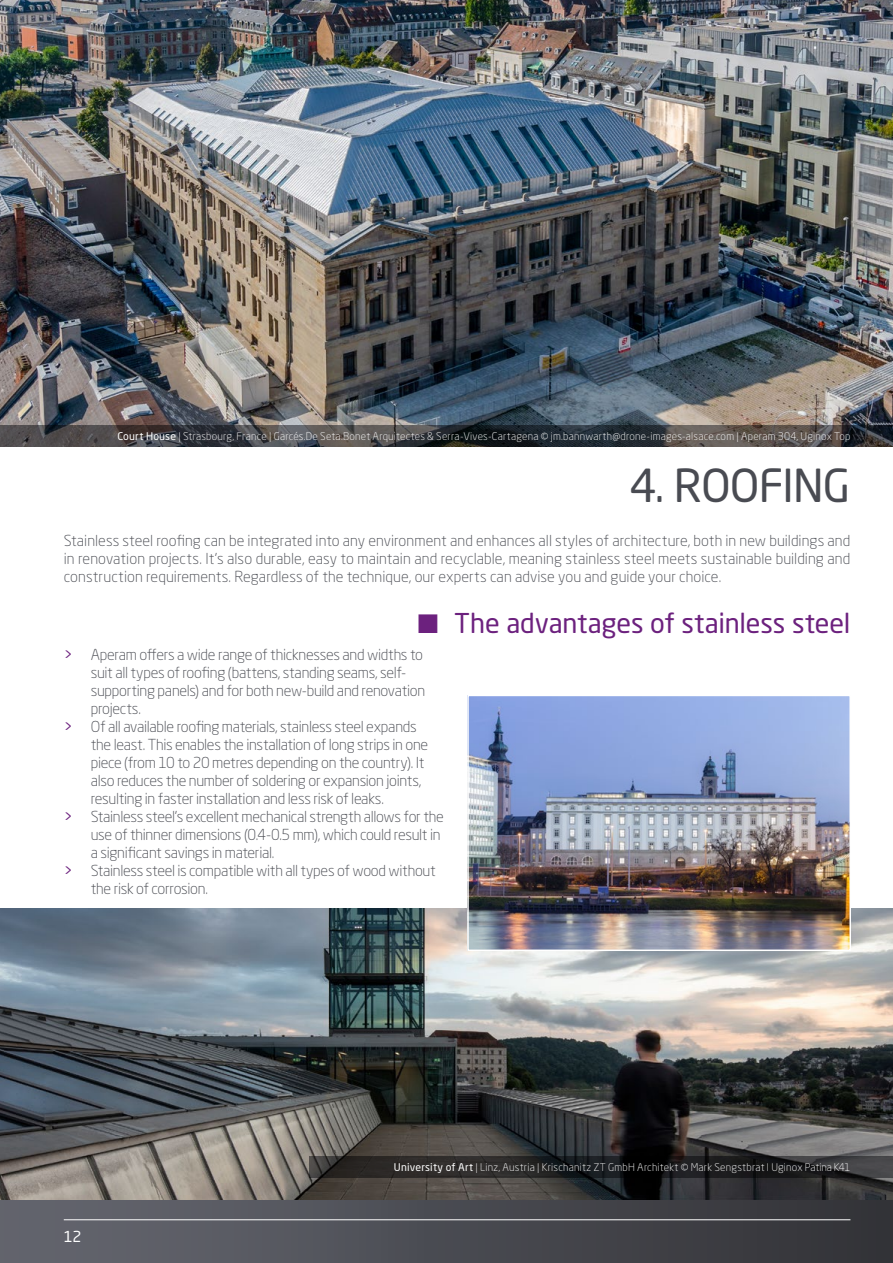
<style>
.page{position:relative;width:893px;height:1263px;background:#fff}
.page>*{position:absolute;margin:0;border:0;box-sizing:border-box;transform-origin:0 0}
.t1{font:45px "Neo Sans Pro";letter-spacing:-.02em;color:#494b52}
.t2{font:27px "Neo Sans Pro";letter-spacing:-.005em;color:#6c217e}
.t3{font:300 15px/18px "Neo Sans Pro";letter-spacing:-.02em;color:#494b52;text-align:justify}
.t4{font:15px "Neo Sans Pro";color:#fff}
.t5{font:300 10.5px "Neo Sans Pro";letter-spacing:.02em;color:#fff}
.s1{font-weight:400}
.s2{font-weight:400;color:#6c217e}
</style>
<div class="page">
<div style="left:0;top:1199px;width:893px;height:64px;background:linear-gradient(to right,#656770,#313136)"></div>
<hr style="left:64px;top:1219px;width:786px;height:1px;background:#fff">
<img style="left:0;top:0;width:893px;height:425px">
<svg style="left:0;top:425px;width:893px;height:21px;background:#403f42"></svg>
<img style="left:0;top:909px;width:893px;height:290px">
<svg style="left:310px;top:1157px;width:583px;height:21px;background:#232323"></svg>
<img style="left:470px;top:698px;width:378px;height:250px">
<div style="left:467px;top:695px;width:384px;height:256px;border:2px solid #fff"></div>
<p class="t5" style="left:117px;top:430px;width:735px"><span class="s1">Court House</span> | Strasbourg, France | Garcés.De Seta.Bonet Arquitectes &amp; Serra-Vives-Cartagena © jm.bannwarth@drone-images-alsace.com | Aperam 304, Uginox Top</p>
<h1 class="t1" style="left:629px;top:458px;width:222px">4. ROOFING</h1>
<p class="t3" style="left:64px;top:531px;width:788px">Stainless steel roofing can be integrated into any environment and enhances all styles of architecture, both in new buildings and in renovation projects. It’s also durable, easy to maintain and recyclable, meaning stainless steel meets sustainable building and construction requirements. Regardless of the technique, our experts can advise you and guide your choice.</p>
<h2 class="t2" style="left:418px;top:607px;width:434px">■ The advantages of stainless steel</h2>
<p class="t3" style="left:64px;top:645px;width:361px"><span class="s2">&gt;</span> Aperam offers a wide range of thicknesses and widths to</p>
<p class="t3" style="left:91px;top:663px;width:317px">suit all types of roofing (battens, standing seams, self-</p>
<p class="t3" style="left:91px;top:681px;width:336px">supporting panels) and for both new-build and renovation</p>
<p class="t3" style="left:91px;top:699px;width:52px">projects.</p>
<p class="t3" style="left:64px;top:717px;width:354px"><span class="s2">&gt;</span> Of all available roofing materials, stainless steel expands</p>
<p class="t3" style="left:91px;top:735px;width:339px">the least. This enables the installation of long strips in one</p>
<p class="t3" style="left:91px;top:753px;width:335px">piece (from 10 to 20 metres depending on the country). It</p>
<p class="t3" style="left:91px;top:771px;width:332px">also reduces the number of soldering or expansion joints,</p>
<p class="t3" style="left:91px;top:789px;width:295px">resulting in faster installation and less risk of leaks.</p>
<p class="t3" style="left:64px;top:807px;width:382px"><span class="s2">&gt;</span> Stainless steel’s excellent mechanical strength allows for the</p>
<p class="t3" style="left:91px;top:825px;width:351px">use of thinner dimensions (0.4-0.5 mm), which could result in</p>
<p class="t3" style="left:91px;top:843px;width:185px">a significant savings in material.</p>
<p class="t3" style="left:64px;top:861px;width:374px"><span class="s2">&gt;</span> Stainless steel is compatible with all types of wood without</p>
<p class="t3" style="left:91px;top:879px;width:119px">the risk of corrosion.</p>
<p class="t4" style="left:64px;top:1227px;width:19px">12</p>
<p class="t5" style="left:394px;top:1161px;width:458px"><span class="s1">University of Art</span> | Linz, Austria | Krischanitz ZT GmbH Architekt © Mark Sengstbrat l Uginox Patina K41</p>
</div>
